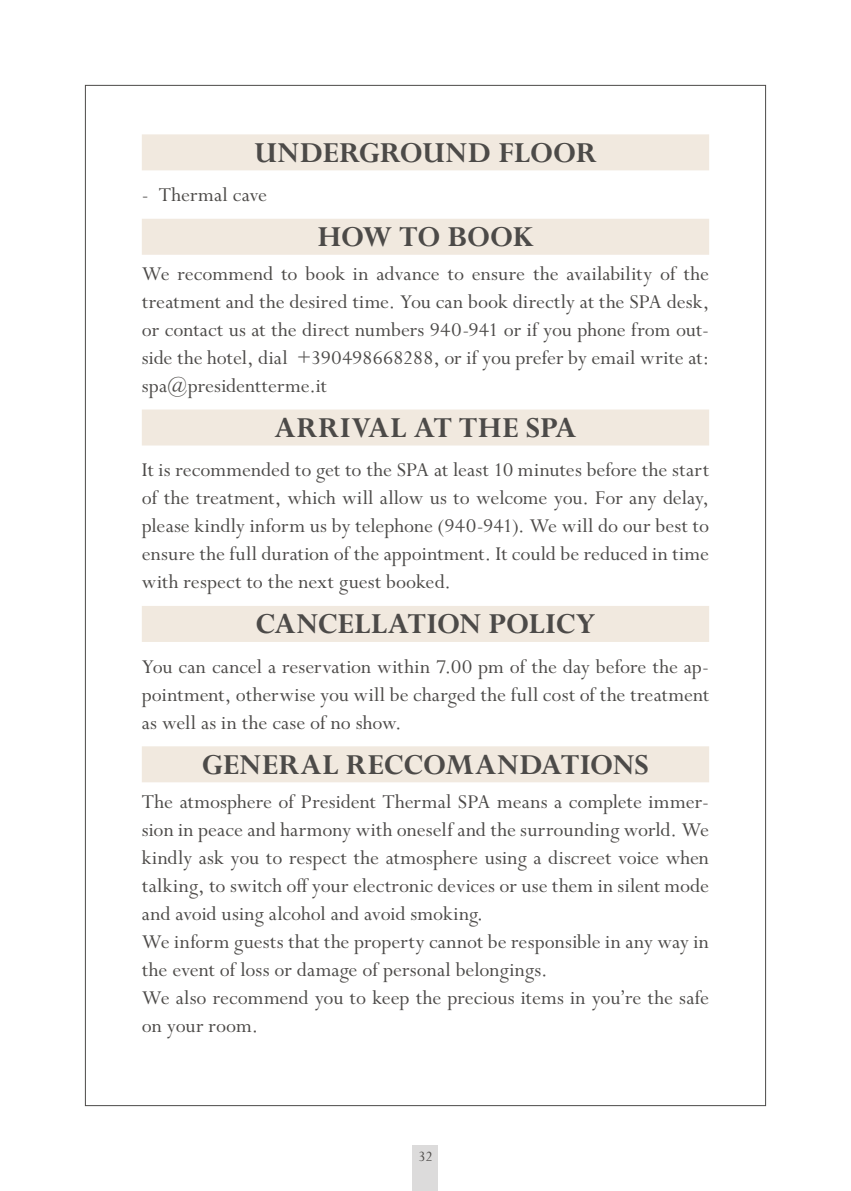
<style>
.page{position:relative;width:851px;height:1191px;background:#fff}
.page>*{position:absolute;margin:0;border:0;box-sizing:border-box;transform-origin:0 0}
.t1{font:700 32px "Perpetua Std";color:#4c4a48}
.t2{font:22px/28px "Perpetua Std";color:#4c4a48;text-align:justify}
.t3{font:16px "Perpetua Std";color:#4c4a48}
</style>
<div class="page">
<div style="left:142px;top:134px;width:567px;height:36px;background:#f1e9df"></div>
<div style="left:142px;top:219px;width:567px;height:36px;background:#f1e9df"></div>
<div style="left:142px;top:409px;width:567px;height:36px;background:#f1e9df"></div>
<div style="left:142px;top:606px;width:567px;height:36px;background:#f1e9df"></div>
<div style="left:142px;top:746px;width:567px;height:36px;background:#f1e9df"></div>
<div style="left:412px;top:1145px;width:26px;height:46px;background:#dcdbdb"></div>
<h1 class="t1" style="left:254px;top:136px;width:344px">UNDERGROUND FLOOR</h1>
<p class="t2" style="left:142px;top:182px;width:127px">- Thermal cave</p>
<h1 class="t1" style="left:317px;top:220px;width:218px">HOW TO BOOK</h1>
<p class="t2" style="left:142px;top:260px;width:568px">We recommend to book in advance to ensure the availability of the treatment and the desired time. You can book directly at the SPA desk, or contact us at the direct numbers 940-941 or if you phone from out&shy;side the hotel, dial +390498668288, or if you prefer by email write at: spa@presidentterme.it</p>
<h1 class="t1" style="left:274px;top:411px;width:303px">ARRIVAL AT THE SPA</h1>
<p class="t2" style="left:142px;top:457px;width:568px">It is recommended to get to the SPA at least 10 minutes before the start of the treatment, which will allow us to welcome you. For any delay, please kindly inform us by telephone (940-941). We will do our best to ensure the full duration of the appointment. It could be reduced in time with respect to the next guest booked.</p>
<h1 class="t1" style="left:255px;top:607px;width:342px">CANCELLATION POLICY</h1>
<p class="t2" style="left:142px;top:653px;width:568px">You can cancel a reservation within 7.00 pm of the day before the ap&shy;pointment, otherwise you will be charged the full cost of the treatment as well as in the case of no show.</p>
<h1 class="t1" style="left:202px;top:747px;width:448px">GENERAL RECCOMANDATIONS</h1>
<p class="t2" style="left:142px;top:788px;width:568px;text-align:left">The atmosphere of President Thermal SPA means a complete immer&shy;sion in peace and harmony with oneself and the surrounding world. We kindly ask you to respect the atmosphere using a discreet voice when talking, to switch off your electronic devices or use them in silent mode and avoid using alcohol and avoid smoking.<br>We inform guests that the property cannot be responsible in any way in the event of loss or damage of personal belongings.<br>We also recommend you to keep the precious items in you’re the safe on your room.</p>
<p class="t3" style="left:418px;top:1148px;width:16px">32</p>
</div>
